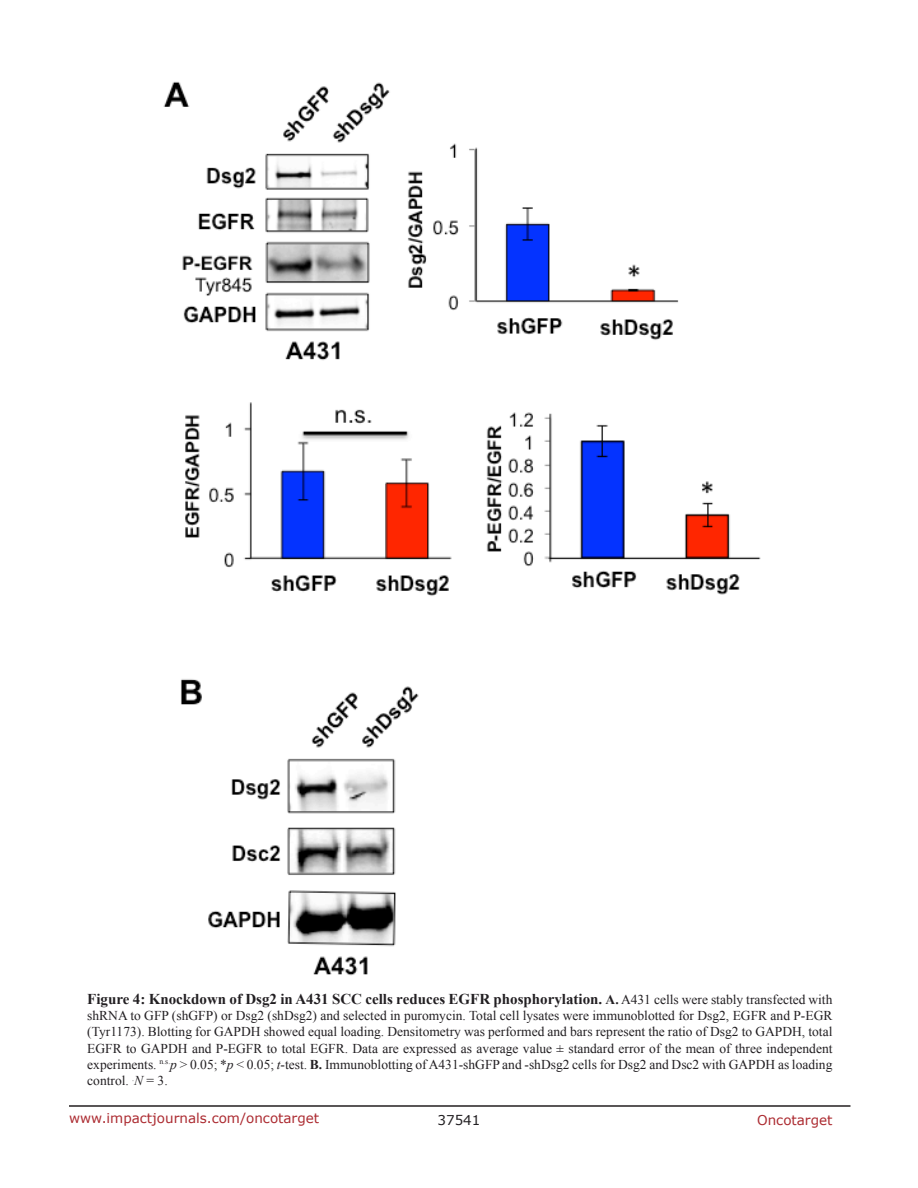
<style>
.page{position:relative;width:918px;height:1188px;background:#fff}
.page>*{position:absolute;margin:0;border:0;box-sizing:border-box;transform-origin:0 0}
.t1{font:700 15px "Times New Roman";color:#221f22}
.t2{font:13.5px/16.2px "Times New Roman";color:#221f22;text-align:justify}
.t3{font:13.5px "Verdana";color:#ac2b31}
.t4{font:13.5px "Verdana";color:#221f22}
.s1{font-weight:700;font-size:15px}
.s2{font-weight:700}
.s3{font-style:italic}
</style>
<div class="page">
<hr style="left:69px;top:1105px;width:781px;height:2px;background:#231f20">
<img style="left:163px;top:81px;width:598px;height:895px">
<p class="t2" style="left:87px;top:991px;width:747px;text-indent:278px"><span class="s1">cells reduces EGFR phosphorylation.</span> <span class="s2">A.</span> A431 cells were stably transfected with shRNA to GFP (shGFP) or Dsg2 (shDsg2) and selected in puromycin. Total cell lysates were immunoblotted for Dsg2, EGFR and P-EGR (Tyr1173). Blotting for GAPDH showed equal loading. Densitometry was performed and bars represent the ratio of Dsg2 to GAPDH, total EGFR to GAPDH and P-EGFR to total EGFR. Data are expressed as average value ± standard error of the mean of three independent experiments. <sup>n.s.</sup><span class="s3">p</span> &gt; 0.05; *<span class="s3">p</span> &lt; 0.05; <span class="s3">t</span>-test. <span class="s2">B.</span> Immunoblotting of A431-shGFP and -shDsg2 cells for Dsg2 and Dsc2 with GAPDH as loading control. <sup>.</sup><span class="s3">N</span> = 3.</p>
<p class="t1" style="left:87px;top:989px;width:256px">Figure 4: Knockdown of Dsg2 in A431 SCC</p>
<p class="t3" style="left:69px;top:1109px;width:252px">www.impactjournals.com/oncotarget</p>
<p class="t4" style="left:438px;top:1111px;width:44px">37541</p>
<p class="t3" style="left:757px;top:1111px;width:77px">Oncotarget</p>
</div>
